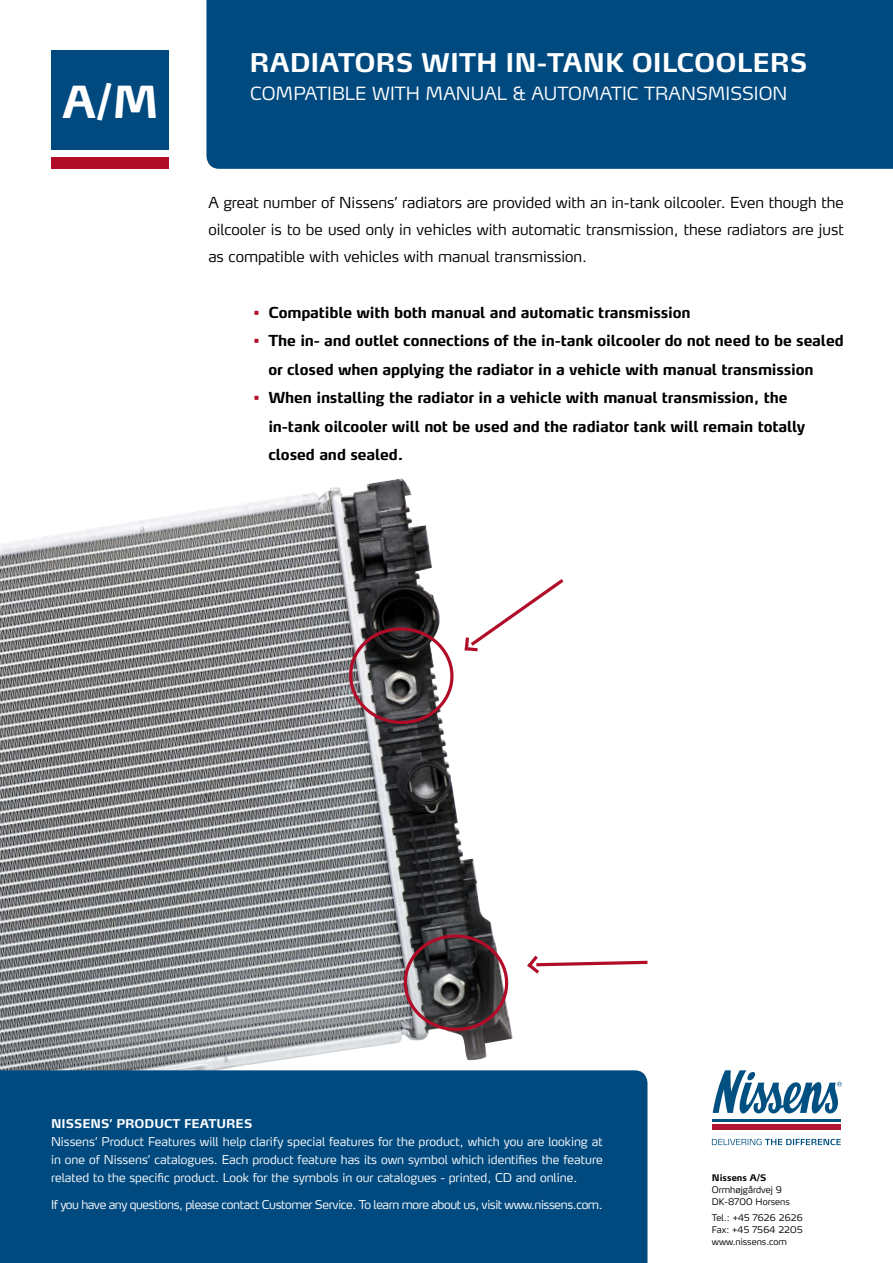
<style>
.page{position:relative;width:893px;height:1263px;background:#fff}
.page>*{position:absolute;margin:0;border:0;box-sizing:border-box;transform-origin:0 0}
.t1{font:700 43.65px "Max LF";color:#fff}
.t2{font:700 25.5px "Max LF";color:#fff}
.t3{font:300 18px "Max LF";color:#fff}
.t4{font:700 15px/28.5px "Max LF";letter-spacing:-.01em;color:#000}
.t5{font:300 15px/27px "Max LF";color:#000;text-align:justify}
.t6{font:300 12px/18px "Max LF";letter-spacing:-.005em;color:#fff;text-align:justify}
.t7{font:300 12px "Max LF";letter-spacing:-.035em;color:#fff}
.t8{font:700 12px "Max LF";color:#fff}
.t9{font:300 9px/12px "Max LF";color:#000}
.t10{font:700 9px "Max LF";color:#000}
.s1{color:#b10d28}
</style>
<div class="page">
<img style="left:0;top:484px;width:513px;height:586px">
<svg style="left:401px;top:931px;width:110px;height:102px;background:#635659"></svg>
<svg style="left:346px;top:576px;width:218px;height:150px"></svg>
<svg style="left:527px;top:955px;width:121px;height:19px"></svg>
<div style="left:206px;top:0;width:687px;height:169px;background:#004a80"></div>
<svg style="left:713px;top:1070px;width:129px;height:52px"></svg>
<svg style="left:712px;top:1139px;width:129px;height:6px"></svg>
<hr style="left:712px;top:1119px;width:129px;height:2px;background:#005081">
<div style="left:712px;top:1124px;width:129px;height:6px;background:#b11633"></div>
<div style="left:0;top:1070px;width:647px;height:193px;background:#004a80"></div>
<div style="left:51px;top:50px;width:118px;height:100px;background:#004a80"></div>
<div style="left:51px;top:157px;width:118px;height:12px;background:#b10d28"></div>
<h1 class="t1" style="left:62px;top:74px;width:98px">a/M</h1>
<h2 class="t2" style="left:250px;top:46px;width:559px">Radiators with in-tank oilcoolers</h2>
<p class="t3" style="left:250px;top:82px;width:534px">Compatible with man ual &amp; automatic tran smission</p>
<p class="t5" style="left:208px;top:189px;width:637px">A great number of Nissens’ radiators are provided with an in-tank oilcooler. Even though the oilcooler is to be used only in vehicles with automatic transmission, these radiators are just as compatible with vehicles with manual transmission.</p>
<p class="t4" style="left:253px;top:298px;width:439px"><span class="s1">•</span> Compatible with both manual and automatic transmission</p>
<p class="t4" style="left:268px;top:326px;width:577px;text-indent:-15px"><span class="s1">•</span> The in- and outlet connections of the in-tank oilcooler do not need to be sealed or closed when applying the radiator in a vehicle with manual transmission</p>
<p class="t4" style="left:268px;top:383px;width:538px;text-indent:-15px"><span class="s1">•</span> When installing the radiator in a vehicle with manual transmission, the in-tank oilcooler will not be used and the radiator tank will remain totally closed and sealed.</p>
<p class="t8" style="left:51px;top:1116px;width:203px">N issens’ product features</p>
<p class="t6" style="left:51px;top:1132px;width:553px">Nissens’ Product Features will help clarify special features for the product, which you are looking at in one of Nissens’ catalogues. Each product feature has its own symbol which identifies the feature related to the specific product. Look for the symbols in our catalogues - printed, CD and online.</p>
<p class="t7" style="left:51px;top:1197px;width:553px">If you have any questions, please contact Customer Service. To learn more about us, visit www.nissens.com.</p>
<p class="t10" style="left:712px;top:1172px;width:55px">N issens A/S</p>
<p class="t9" style="left:712px;top:1183px;width:79px">Ormhøjgårdvej 9<br>DK-8700 Horsens</p>
<p class="t9" style="left:712px;top:1212px;width:93px;text-align:justify">Tel.: +45 7626 2626<br>Fax: +45 7564 2205 www.nissens.com</p>
</div>
